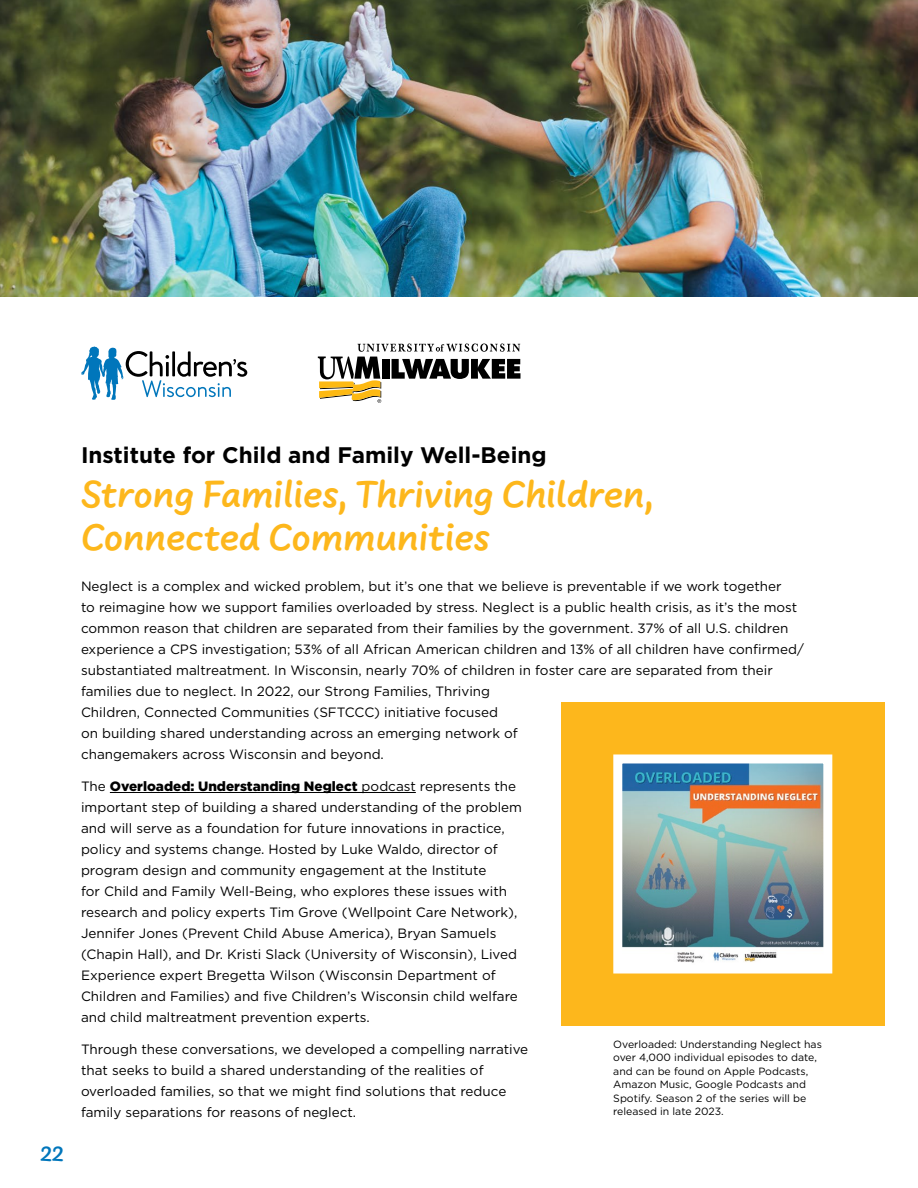
<style>
.page{position:relative;width:918px;height:1188px;background:#fff}
.page>*{position:absolute;margin:0;border:0;box-sizing:border-box;transform-origin:0 0}
.t1{font:700 39px/43.5px "Uberhand Pro";color:#fdb71c}
.t2{font:700 22.5px "Gotham";color:#000}
.t3{font:700 21px "Uberhand Pro";color:#0076bb}
.t4{font:13.5px/21px "Gotham";color:#000}
.t5{font:10.5px/13.5px "Gotham";color:#000}
.s1{font-weight:900}
</style>
<div class="page">
<img style="left:0;top:0;width:918px;height:297px">
<svg style="left:318px;top:344px;width:202px;height:59px"></svg>
<svg style="left:81px;top:347px;width:166px;height:53px"></svg>
<hr style="left:110px;top:792px;width:306px;height:1px;background:#000">
<div style="left:561px;top:702px;width:324px;height:324px;background:#fdb71c"></div>
<img style="left:613px;top:754px;width:220px;height:220px">
<h3 class="t3" style="left:40px;top:1138px;width:25px">22</h3>
<h2 class="t2" style="left:81px;top:440px;width:467px">Institute for Child and Family Well-Being</h2>
<h1 class="t1" style="left:81px;top:469px;width:575px">Strong Families, Thriving Children,<br>Connected Communities</h1>
<p class="t4" style="left:81px;top:576px;width:724px">Neglect is a complex and wicked problem, but it’s one that we believe is preventable if we work together<br>to reimagine how we support families overloaded by stress. Neglect is a public health crisis, as it’s the most common reason that children are separated from their families by the government. 37% of all U.S. children experience a CPS investigation; 53% of all African American children and 13% of all children have confirmed/ substantiated maltreatment. In Wisconsin, nearly 70% of children in foster care are separated from their families due to neglect. In 2022, our Strong Families, Thriving<br>Children, Connected Communities (SFTCCC) initiative focused<br>on building shared understanding across an emerging network of<br>changemakers across Wisconsin and beyond.</p>
<p class="t4" style="left:81px;top:776px;width:443px">The <span class="s1">Overloaded: Understanding Neglect</span> podcast represents the important step of building a shared understanding of the problem and will serve as a foundation for future innovations in practice, policy and systems change. Hosted by Luke Waldo, director of program design and community engagement at the Institute<br>for Child and Family Well-Being, who explores these issues with research and policy experts Tim Grove (Wellpoint Care Network), Jennifer Jones (Prevent Child Abuse America), Bryan Samuels (Chapin Hall), and Dr. Kristi Slack (University of Wisconsin), Lived Experience expert Bregetta Wilson (Wisconsin Department of Children and Families) and five Children’s Wisconsin child welfare and child maltreatment prevention experts.</p>
<p class="t4" style="left:81px;top:1039px;width:449px">Through these conversations, we developed a compelling narrative that seeks to build a shared understanding of the realities of overloaded families, so that we might find solutions that reduce family separations for reasons of neglect.</p>
<p class="t5" style="left:613px;top:1037px;width:210px">Overloaded: Understanding Neglect has over 4,000 individual episodes to date, and can be found on Apple Podcasts, Amazon Music, Google Podcasts and Spotify. Season 2 of the series will be released in late 2023.</p>
</div>
